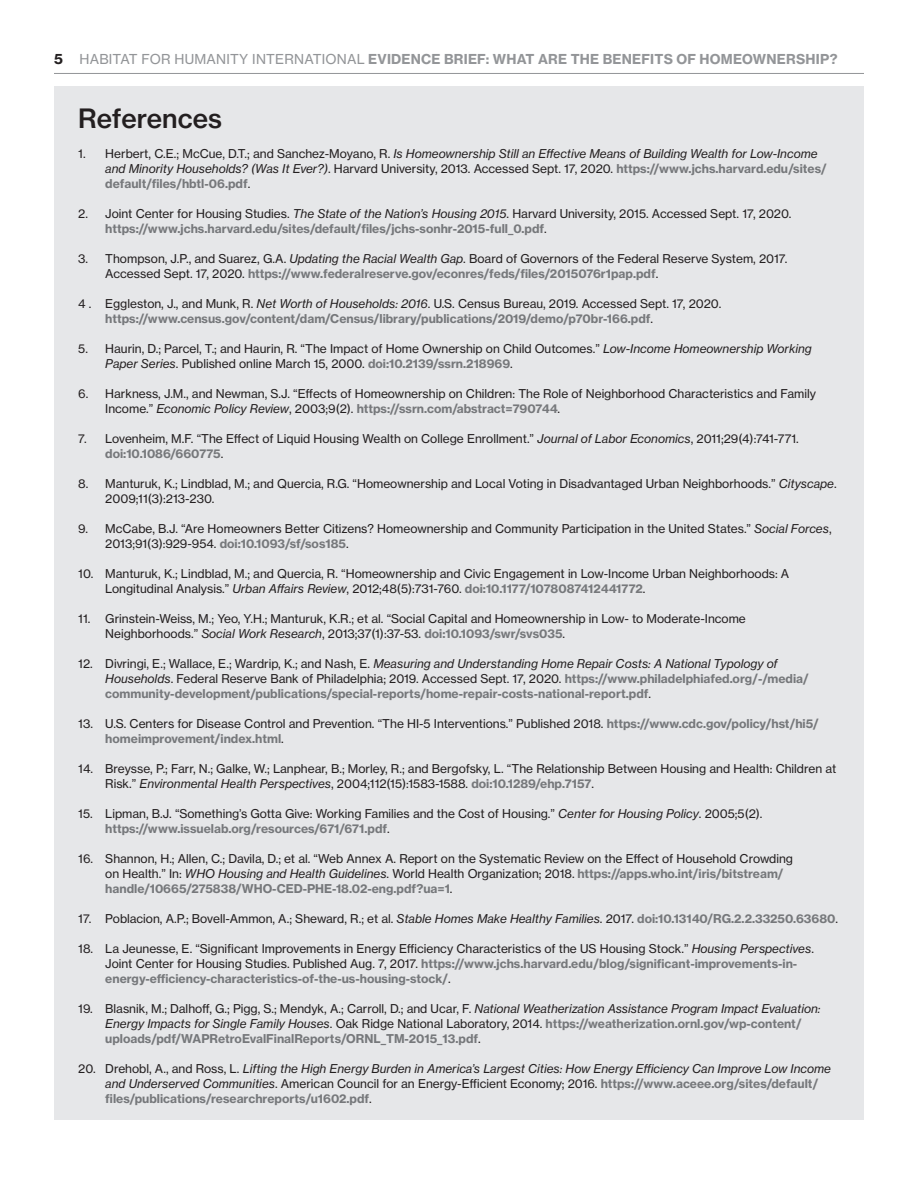
<style>
.page{position:relative;width:918px;height:1188px;background:#fff}
.page>*{position:absolute;margin:0;border:0;box-sizing:border-box;transform-origin:0 0}
.Callout_Second_2_1{font:26.25px "N Haas Grotesk TX Pro 65 Md";color:#231f20}
.Subheads{font:13.5px "N Haas Grotesk TX Pro 75 Bd";letter-spacing:.015em;color:#939598}
.Labels_Explanatory_T{font:12px/15px "N Haas Grotesk TX Pro 55 Rg";color:#231f20}
.Labels_Explanatory_T-2{font:12px/15px "N Haas Grotesk TX Pro 75 Bd";color:#76787b}
.Labels_Explanatory_T-3{font:12px/15px "N Haas Grotesk TX Pro 56 It";color:#231f20}
.s1{color:#231f20}
.s2{font-family:"N Haas Grotesk TX Pro 55 Rg"}
.s3{font-family:"N Haas Grotesk TX Pro 75 Bd";color:#76787b}
.s4{font-family:"N Haas Grotesk TX Pro 56 It"}
.s5{font-family:"N Haas Grotesk TX Pro 55 Rg";color:#231f20}
.s6{font-family:"N Haas Grotesk TX Pro 56 It";color:#231f20}
</style>
<div class="page">
<div style="left:54px;top:86px;width:810px;height:1034px;background:#e6e7e9"></div>
<hr style="left:54px;top:73px;width:810px;height:1px;background:#939598">
<p class="Subheads" style="left:54px;top:51px;width:785px"><span class="s1">5</span> <span class="s2">HABITAT FOR HUMANITY INTERNATIONAL</span> EVIDENCE BRIEF: WHAT ARE THE BENEFITS OF HOMEOWNERSHIP?</p>
<p class="Callout_Second_2_1" style="left:78px;top:102px;width:145px">References</p>
<p class="Labels_Explanatory_T-3" style="left:105px;top:146px;width:723px;text-indent:-27px"><span class="s2">1. Herbert, C.E.; McCue, D.T.; and Sanchez-Moyano, R.</span> Is Homeownership Still an Effective Means of Building Wealth for Low-Income and Minority Households? (Was It Ever?)<span class="s2">. Harvard University, 2013. Accessed Sept. 17, 2020.</span> <span class="s3">https://www.jchs.harvard.edu/sites/ default/files/hbtl-06.pdf</span><span class="s2">.</span></p>
<p class="Labels_Explanatory_T" style="left:105px;top:206px;width:688px;text-indent:-27px">2. Joint Center for Housing Studies. <span class="s4">The State of the Nation’s Housing 2015</span>. Harvard University, 2015. Accessed Sept. 17, 2020. <span class="s3">https://www.jchs.harvard.edu/sites/default/files/jchs-sonhr-2015-full_0.pdf</span>.</p>
<p class="Labels_Explanatory_T" style="left:105px;top:251px;width:683px;text-indent:-27px">3. Thompson, J.P., and Suarez, G.A. <span class="s4">Updating the Racial Wealth Gap</span>. Board of Governors of the Federal Reserve System, 2017.<br>Accessed Sept. 17, 2020. <span class="s3">https://www.federalreserve.gov/econres/feds/files/2015076r1pap.pdf</span>.</p>
<p class="Labels_Explanatory_T-2" style="left:105px;top:296px;width:617px;text-indent:-27px"><span class="s5">4 . Eggleston, J., and Munk, R.</span> <span class="s6">Net Worth of Households: 2016</span><span class="s5">. U.S. Census Bureau, 2019. Accessed Sept. 17, 2020. </span>https://www.census.gov/content/dam/Census/library/publications/2019/demo/p70br-166.pdf<span class="s5">.</span></p>
<p class="Labels_Explanatory_T" style="left:105px;top:341px;width:708px;text-indent:-27px">5. Haurin, D.; Parcel, T.; and Haurin, R. “The Impact of Home Ownership on Child Outcomes.” <span class="s4">Low-Income Homeownership Working<br>Paper Series</span>. Published online March 15, 2000. <span class="s3">doi:10.2139/ssrn.218969</span>.</p>
<p class="Labels_Explanatory_T" style="left:105px;top:386px;width:712px;text-indent:-27px">6. Harkness, J.M., and Newman, S.J. “Effects of Homeownership on Children: The Role of Neighborhood Characteristics and Family<br>Income.” <span class="s4">Economic Policy Review</span>, 2003;9(2). <span class="s3">https://ssrn.com/abstract=790744</span>.</p>
<p class="Labels_Explanatory_T" style="left:105px;top:431px;width:695px;text-indent:-27px">7. Lovenheim, M.F. “The Effect of Liquid Housing Wealth on College Enrollment.” <span class="s4">Journal of Labor Economics</span>, 2011;29(4):741-771. <span class="s3">doi:10.1086/660775</span>.</p>
<p class="Labels_Explanatory_T" style="left:105px;top:476px;width:733px;text-indent:-27px">8. Manturuk, K.; Lindblad, M.; and Quercia, R.G. “Homeownership and Local Voting in Disadvantaged Urban Neighborhoods.” <span class="s4">Cityscape</span>.<br>2009;11(3):213-230.</p>
<p class="Labels_Explanatory_T" style="left:105px;top:521px;width:728px;text-indent:-27px">9. McCabe, B.J. “Are Homeowners Better Citizens? Homeownership and Community Participation in the United States.” <span class="s4">Social Forces</span>,<br>2013;91(3):929-954. <span class="s3">doi:10.1093/sf/sos185</span>.</p>
<p class="Labels_Explanatory_T" style="left:105px;top:566px;width:686px;text-indent:-27px">10. Manturuk, K.; Lindblad, M.; and Quercia, R. “Homeownership and Civic Engagement in Low-Income Urban Neighborhoods: A<br>Longitudinal Analysis.” <span class="s4">Urban Affairs Review</span>, 2012;48(5):731-760. <span class="s3">doi:10.1177/1078087412441772</span>.</p>
<p class="Labels_Explanatory_T" style="left:105px;top:611px;width:642px;text-indent:-27px">11. Grinstein-Weiss, M.; Yeo, Y.H.; Manturuk, K.R.; et al. “Social Capital and Homeownership in Low- to Moderate-Income<br>Neighborhoods.” <span class="s4">Social Work Research</span>, 2013;37(1):37-53. <span class="s3">doi:10.1093/swr/svs035</span>.</p>
<p class="Labels_Explanatory_T-2" style="left:105px;top:656px;width:705px;text-indent:-27px"><span class="s5">12. Divringi, E.; Wallace, E.; Wardrip, K.; and Nash, E.</span> <span class="s6">Measuring and Understanding Home Repair Costs: A National Typology of<br>Households</span><span class="s5">. Federal Reserve Bank of Philadelphia; 2019. Accessed Sept. 17, 2020.</span> https://www.philadelphiafed.org/-/media/ community-development/publications/special-reports/home-repair-costs-national-report.pdf<span class="s5">.</span></p>
<p class="Labels_Explanatory_T" style="left:105px;top:716px;width:715px;text-indent:-27px">13. U.S. Centers for Disease Control and Prevention. “The HI-5 Interventions.” Published 2018. <span class="s3">https://www.cdc.gov/policy/hst/hi5/ homeimprovement/index.html</span>.</p>
<p class="Labels_Explanatory_T" style="left:105px;top:761px;width:732px;text-indent:-27px">14. Breysse, P.; Farr, N.; Galke, W.; Lanphear, B.; Morley, R.; and Bergofsky, L. “The Relationship Between Housing and Health: Children at<br>Risk.” <span class="s4">Environmental Health Perspectives</span>, 2004;112(15):1583-1588. <span class="s3">doi:10.1289/ehp.7157</span>.</p>
<p class="Labels_Explanatory_T" style="left:105px;top:806px;width:659px;text-indent:-27px">15. Lipman, B.J. “Something’s Gotta Give: Working Families and the Cost of Housing.” <span class="s4">Center for Housing Policy</span>. 2005;5(2). <span class="s3">https://www.issuelab.org/resources/671/671.pdf</span>.</p>
<p class="Labels_Explanatory_T" style="left:105px;top:851px;width:689px;text-indent:-27px">16. Shannon, H.; Allen, C.; Davila, D.; et al. “Web Annex A. Report on the Systematic Review on the Effect of Household Crowding on Health.” In: <span class="s4">WHO Housing and Health Guidelines</span>. World Health Organization; 2018. <span class="s3">https://apps.who.int/iris/bitstream/ handle/10665/275838/WHO-CED-PHE-18.02-eng.pdf?ua=1</span>.</p>
<p class="Labels_Explanatory_T" style="left:78px;top:911px;width:761px">17. Poblacion, A.P.; Bovell-Ammon, A.; Sheward, R.; et al. <span class="s4">Stable Homes Make Healthy Families</span>. 2017. <span class="s3">doi:10.13140/RG.2.2.33250.63680</span>.</p>
<p class="Labels_Explanatory_T" style="left:105px;top:941px;width:710px;text-indent:-27px">18. La Jeunesse, E. “Significant Improvements in Energy Efficiency Characteristics of the US Housing Stock.” <span class="s4">Housing Perspectives</span>.<br>Joint Center for Housing Studies. Published Aug. 7, 2017. <span class="s3">https://www.jchs.harvard.edu/blog/significant-improvements-in&shy;energy-efficiency-characteristics-of-the-us-housing-stock/</span>.</p>
<p class="Labels_Explanatory_T-2" style="left:105px;top:1001px;width:717px;text-indent:-27px"><span class="s5">19. Blasnik, M.; Dalhoff, G.; Pigg, S.; Mendyk, A.; Carroll, D.; and Ucar, F.</span> <span class="s6">National Weatherization Assistance Program Impact Evaluation:<br>Energy Impacts for Single Family Houses</span><span class="s5">. Oak Ridge National Laboratory, 2014.</span> https://weatherization.ornl.gov/wp-content/ uploads/pdf/WAPRetroEvalFinalReports/ORNL_TM-2015_13.pdf<span class="s5">.</span></p>
<p class="Labels_Explanatory_T-3" style="left:105px;top:1061px;width:727px;text-indent:-27px"><span class="s2">20. Drehobl, A., and Ross, L.</span> Lifting the High Energy Burden in America’s Largest Cities: How Energy Efficiency Can Improve Low Income and Underserved Communities<span class="s2">. American Council for an Energy-Efficient Economy; 2016.</span> <span class="s3">https://www.aceee.org/sites/default/ files/publications/researchreports/u1602.pdf</span><span class="s2">.</span></p>
</div>
